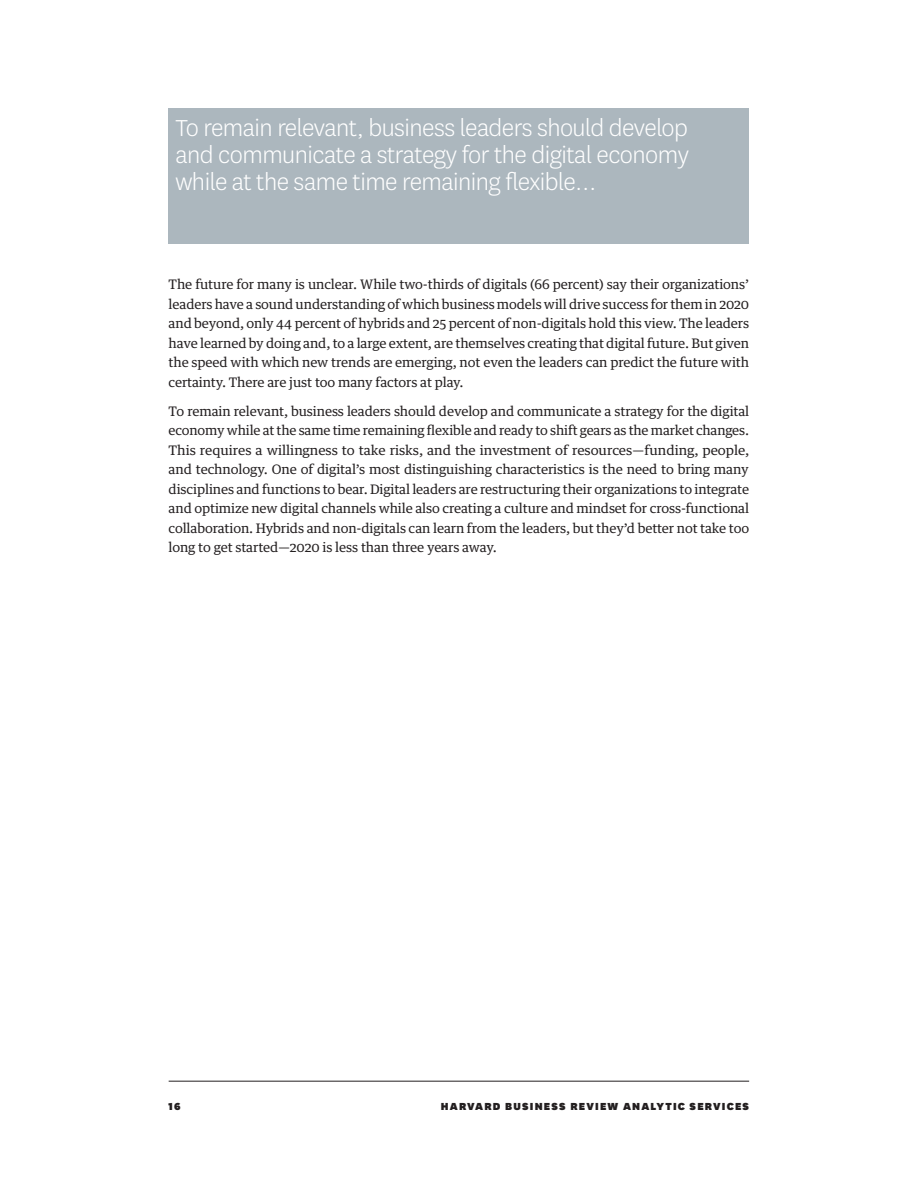
<style>
.page{position:relative;width:918px;height:1188px;background:#fff}
.page>*{position:absolute;margin:0;border:0;box-sizing:border-box;transform-origin:0 0}
.Call_out_light{font:300 27px/27px "National HBR";letter-spacing:-.02em;color:#fff;text-align:justify}
.body{font:13.2px/19.5px "Guardian Text Egyp HBR";letter-spacing:-.01em;color:#231f20;text-align:justify}
.t1{font:900 12px "National HBR";letter-spacing:.1em;color:#231f20}
</style>
<div class="page">
<hr style="left:169px;top:1081px;width:580px;height:1px;background:#231f20">
<div style="left:169px;top:109px;width:580px;height:135px;background:#acb7be"></div>
<p class="Call_out_light" style="left:176px;top:113px;width:515px">To remain relevant, business leaders should develop and communicate a strategy for the digital economy while at the same time remaining flexible…</p>
<p class="body" style="left:169px;top:273px;width:582px">The future for many is unclear. While two-thirds of digitals (66 percent) say their organizations’ leaders have a sound understanding of which business models will drive success for them in 2020 and beyond, only 44 percent of hybrids and 25 percent of non-digitals hold this view. The leaders have learned by doing and, to a large extent, are themselves creating that digital future. But given the speed with which new trends are emerging, not even the leaders can predict the future with certainty. There are just too many factors at play.</p>
<p class="body" style="left:169px;top:400px;width:582px">To remain relevant, business leaders should develop and communicate a strategy for the digital economy while at the same time remaining flexible and ready to shift gears as the market changes.<br>This requires a willingness to take risks, and the investment of resources—funding, people, and technology. One of digital’s most distinguishing characteristics is the need to bring many disciplines and functions to bear. Digital leaders are restructuring their organizations to integrate and optimize new digital channels while also creating a culture and mindset for cross-functional collaboration. Hybrids and non-digitals can learn from the leaders, but they’d better not take too long to get started—2020 is less than three years away.</p>
<p class="t1" style="left:169px;top:1098px;width:13px">16</p>
<p class="t1" style="left:441px;top:1098px;width:310px">HARVARD BUSINESS REVIEW ANALYTIC SERVICES</p>
</div>
